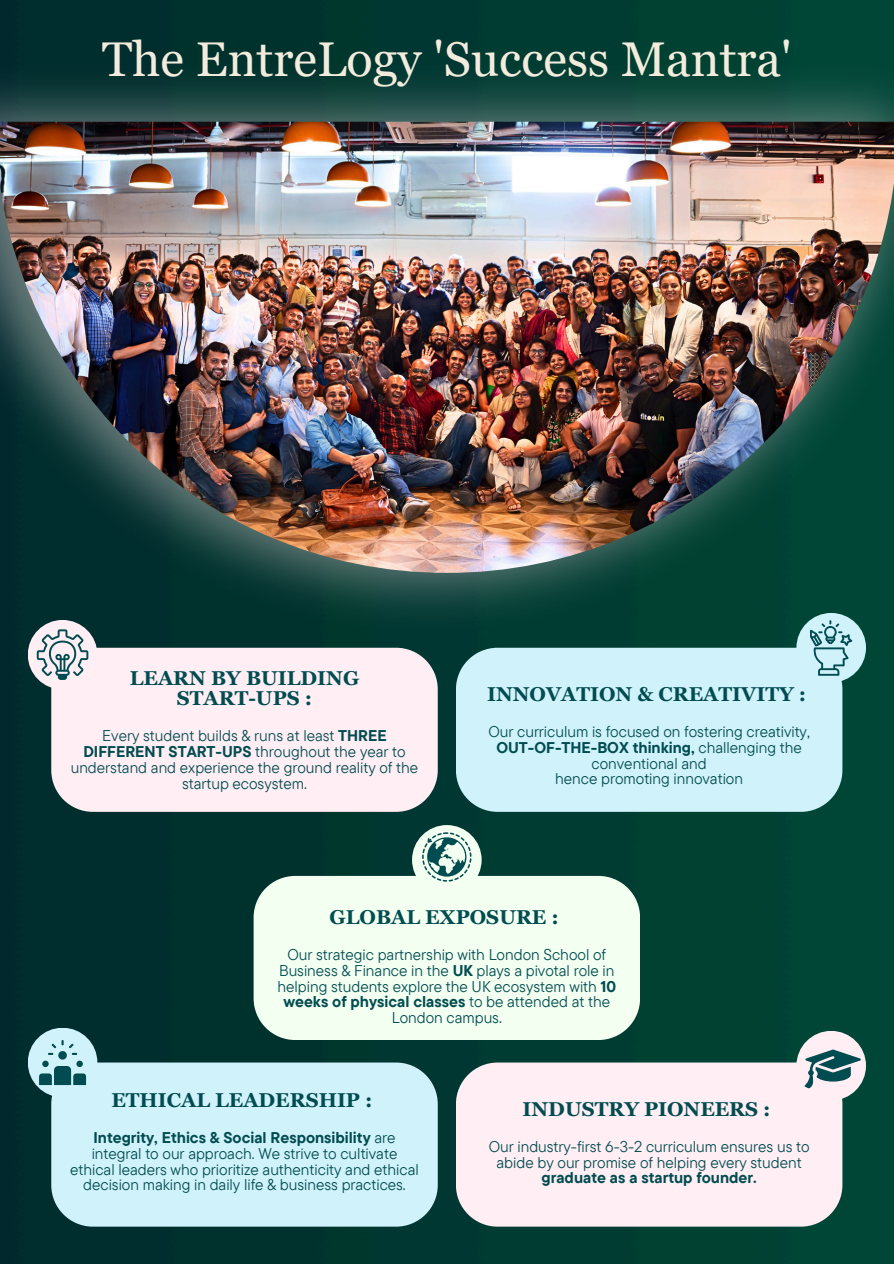
<style>
.page{position:relative;width:894px;height:1264px;background:#fff}
.page>*{position:absolute;margin:0;border:0;box-sizing:border-box;transform-origin:0 0}
.t1{font:48.75px "Georgia Pro";color:#f3ecdd}
.t2{font:700 20.1px/20.2px "Georgia Pro";color:#014c50;text-align:center}
.t3{font:15.6px/15.8px "TT Commons Pro";color:#014c50;text-align:center}
.s1{font-weight:700}
</style>
<div class="page">
<img style="left:0;top:0;width:893px;height:1263px">
<img style="left:0;top:28px;width:893px;height:638px">
<img style="left:0;top:122px;width:893px;height:451px">
<div style="left:51px;top:647px;width:386px;height:164px;background:#ffeef3;border-radius:42px"></div>
<div style="left:456px;top:647px;width:386px;height:164px;background:#d0f2fa;border-radius:42px"></div>
<div style="left:51px;top:1062px;width:386px;height:164px;background:#d0f2fa;border-radius:42px"></div>
<div style="left:456px;top:1062px;width:386px;height:164px;background:#ffeef3;border-radius:42px"></div>
<div style="left:253px;top:875px;width:387px;height:165px;background:#f3fff1;border-radius:42px"></div>
<div style="left:28px;top:620px;width:69px;height:69px;background:#ffeef3;border-radius:50%"></div>
<svg style="left:37px;top:629px;width:51px;height:51px"></svg>
<div style="left:796px;top:613px;width:69px;height:69px;background:#d0f2fa;border-radius:50%"></div>
<svg style="left:809px;top:620px;width:43px;height:55px"></svg>
<div style="left:796px;top:1030px;width:69px;height:70px;background:#ffeef3;border-radius:50%"></div>
<div style="left:28px;top:1027px;width:69px;height:70px;background:#d0f2fa;border-radius:50%"></div>
<svg style="left:39px;top:1040px;width:47px;height:45px"></svg>
<svg style="left:804px;top:1049px;width:56px;height:39px"></svg>
<div style="left:412px;top:825px;width:69px;height:69px;background:#f3fff1;border-radius:50%"></div>
<svg style="left:422px;top:832px;width:49px;height:49px"></svg>
<p class="t1" style="left:102px;top:31px;width:690px">The EntreLogy 'Success Mantra'</p>
<p class="t2" style="left:130px;top:667px;width:231px">LEARN BY BUILDING<br>START-UPS :</p>
<h2 class="t3" style="left:71px;top:727px;width:349px">Every student builds &amp; runs at least <span class="s1">THREE DIFFERENT START-UPS</span> throughout the year to understand and experience the ground reality of the startup ecosystem.</h2>
<p class="t2" style="left:487px;top:684px;width:320px">INNOVATION &amp; CREATIVITY :</p>
<h2 class="t3" style="left:488px;top:723px;width:323px">Our curriculum is focused on fostering creativity,<br><span class="s1">OUT-OF-THE-BOX thinking,</span> challenging the conventional and</h2>
<p class="t3" style="left:555px;top:770px;width:189px">hence promoting innovation</p>
<p class="t2" style="left:329px;top:906px;width:231px">GLOBAL EXPOSURE :</p>
<p class="t3" style="left:277px;top:946px;width:340px">Our strategic partnership with London School of Business &amp; Finance in the <span class="s1">UK</span> plays a pivotal role in helping students explore the UK ecosystem with <span class="s1">10 weeks of physical classes</span> to be attended at the London campus.</p>
<h1 class="t2" style="left:111px;top:1089px;width:262px">ETHICAL LEADERSHIP :</h1>
<p class="t3" style="left:70px;top:1129px;width:350px"><span class="s1">Integrity, Ethics &amp; Social Responsibility</span> are integral to our approach. We strive to cultivate ethical leaders who prioritize authenticity and ethical decision making in daily life &amp; business practices.</p>
<h2 class="t2" style="left:522px;top:1098px;width:249px">INDUSTRY PIONEERS :</h2>
<p class="t3" style="left:488px;top:1138px;width:322px">Our industry-first 6-3-2 curriculum ensures us to abide by our promise of helping every student <span class="s1">graduate as a startup founder.</span></p>
</div>
